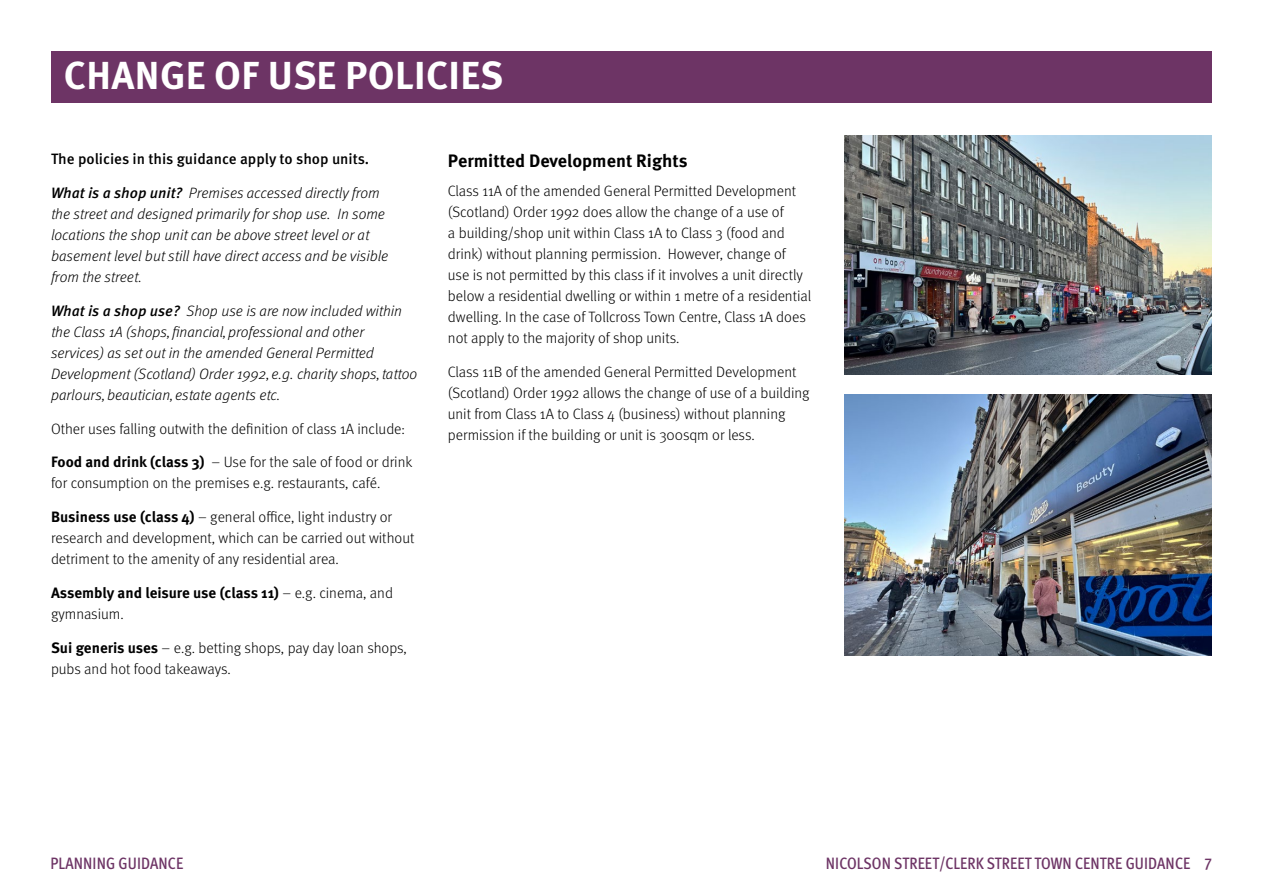
<style>
.page{position:relative;width:1263px;height:893px;background:#fff}
.page>*{position:absolute;margin:0;border:0;box-sizing:border-box;transform-origin:0 0}
.t1{font:700 39px "Meta Pro";letter-spacing:.01em;color:#fff}
.t2{font:700 18px "Meta Pro";color:#000}
.t3{font:500 condensed 16.5px "Meta Pro";letter-spacing:.01em;color:#6d3465}
.t4{font:300 15px/21px "Meta Pro";color:#000}
.t5{font:italic 300 15px/21px "Meta Pro";color:#000}
.t6{font:700 15px "Meta Pro";letter-spacing:-.005em;color:#000}
.t7{font:500 15px "Meta Pro";color:#000}
.t8{font:italic 500 15px "Meta Pro";color:#000}
.s1{font-weight:500}
.s2{font-weight:700}
.s3{font-weight:300}
</style>
<div class="page">
<div style="left:51px;top:51px;width:1161px;height:52px;background:#6d3465"></div>
<img style="left:845px;top:395px;width:367px;height:261px">
<img style="left:845px;top:135px;width:367px;height:239px">
<h2 class="t1" style="left:64px;top:45px;width:441px">CHANGE OF USE POLICIES</h2>
<h3 class="t7" style="left:51px;top:148px;width:320px">The policies in this guidance apply to shop units.</h3>
<h4 class="t5" style="left:51px;top:182px;width:330px"><span class="s1">What is a shop unit?</span> Premises accessed directly from</h4>
<p class="t5" style="left:51px;top:203px;width:339px">the street and designed primarily for shop use. In some locations the shop unit can be above street level or at basement level but still have direct access and be visible from the street.</p>
<h4 class="t8" style="left:51px;top:299px;width:130px">What is a shop use?</h4>
<p class="t5" style="left:51px;top:299px;width:368px;text-indent:136px">Shop use is are now included within the Class 1A (shops, fnancial, professional and other services) as set out in the amended General Permitted Development (Scotland) Order 1992, e.g. charity shops, tattoo parlours, beautician, estate agents etc.</p>
<p class="t4" style="left:51px;top:417px;width:355px">Other uses falling outwith the defnition of class 1A include:</p>
<h4 class="t4" style="left:51px;top:451px;width:363px"><span class="s2">Food and drink (class 3)</span> – Use for the sale of food or drink</h4>
<p class="t4" style="left:51px;top:472px;width:331px">for consumption on the premises e.g. restaurants, café.</p>
<h4 class="t4" style="left:51px;top:506px;width:343px"><span class="s2">Business use (class 4)</span> – general ofce, light industry or</h4>
<p class="t4" style="left:51px;top:527px;width:365px">research and development, which can be carried out without detriment to the amenity of any residential area.</p>
<h4 class="t6" style="left:51px;top:581px;width:343px">Assembly and leisure use (class 11) <span class="s3">– e.g. cinema, and</span></h4>
<p class="t4" style="left:51px;top:602px;width:74px">gymnasium.</p>
<h4 class="t4" style="left:51px;top:636px;width:357px"><span class="s2">Sui generis uses</span> – e.g. betting shops, pay day loan shops,</h4>
<p class="t4" style="left:51px;top:657px;width:181px">pubs and hot food takeaways.</p>
<h3 class="t2" style="left:448px;top:146px;width:241px">Permitted Development Rights</h3>
<p class="t4" style="left:448px;top:180px;width:365px">Class 11A of the amended General Permitted Development (Scotland) Order 1992 does allow the change of a use of<br>a building/shop unit within Class 1A to Class 3 (food and drink) without planning permission. However, change of use is not permitted by this class if it involves a unit directly below a residential dwelling or within 1 metre of a residential dwelling. In the case of Tollcross Town Centre, Class 1A does not apply to the majority of shop units.</p>
<p class="t4" style="left:448px;top:360px;width:363px">Class 11B of the amended General Permitted Development (Scotland) Order 1992 allows the change of use of a building unit from Class 1A to Class 4 (business) without planning permission if the building or unit is 300sqm or less.</p>
<p class="t3" style="left:50px;top:850px;width:134px">PLANNING GUIDANCE</p>
<p class="t3" style="left:826px;top:850px;width:388px">NICOLSON STREET/CLERK STREET TOWN CENTRE GUIDANCE 7</p>
</div>
